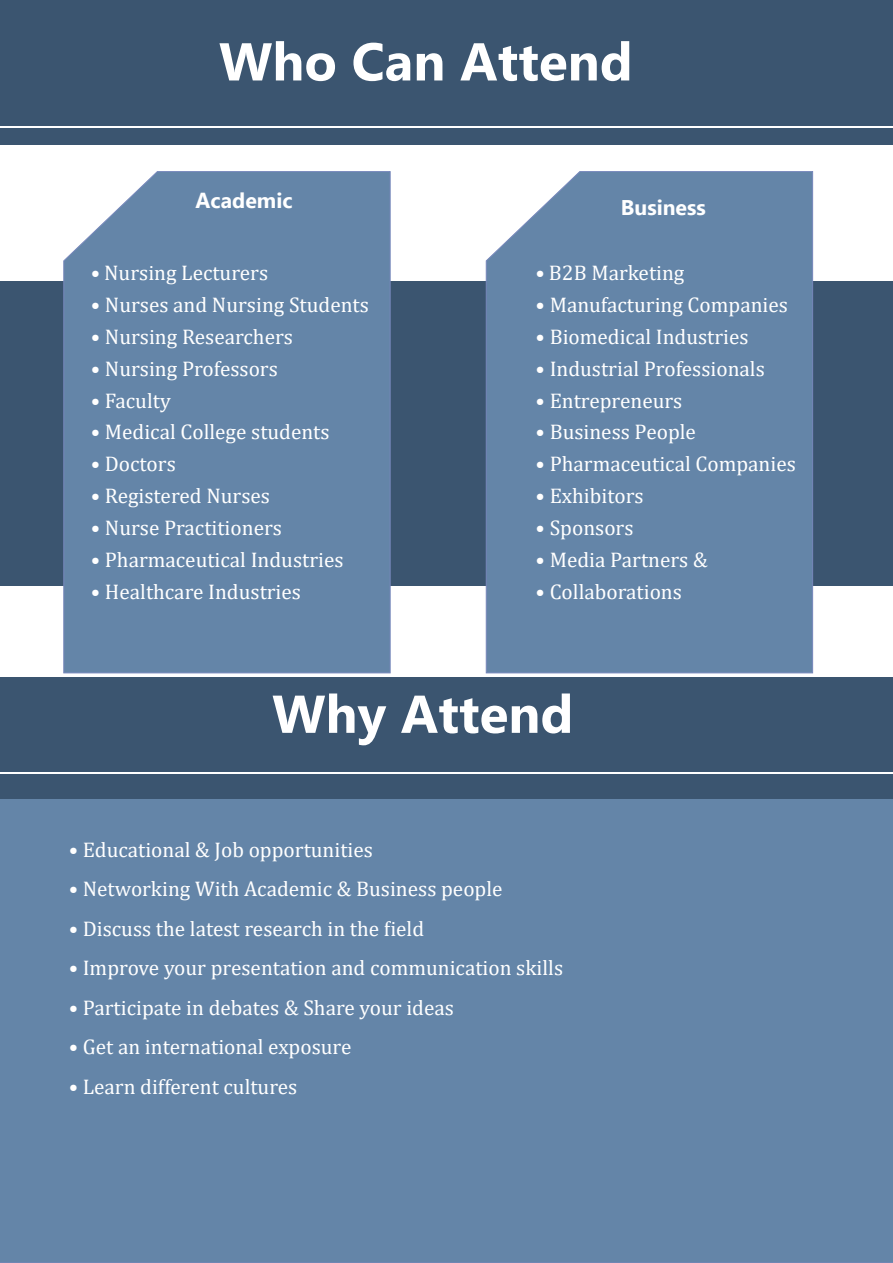
<style>
.page{position:relative;width:893px;height:1263px;background:#fff}
.page>*{position:absolute;margin:0;border:0;box-sizing:border-box;transform-origin:0 0}
.t1{font:700 53.1px "Ebrima";color:#fff}
.t2{font:21.3px "Cambria";color:#fff}
.t3{font:700 21.3px "Ebrima";color:#fff}
</style>
<div class="page">
<div style="left:0;top:282px;width:893px;height:304px;background:#3b5570"></div>
<div style="left:0;top:799px;width:893px;height:464px;background:#6485a8"></div>
<div style="left:0;top:0;width:893px;height:144px;background:#3b5570"></div>
<hr style="left:0;top:126px;width:893px;height:2px;background:#fff">
<div style="left:64px;top:171px;width:326px;height:502px;background:#6485a8"></div>
<div style="left:486px;top:171px;width:327px;height:502px;background:#6485a8"></div>
<div style="left:0;top:677px;width:893px;height:122px;background:#3b5570"></div>
<hr style="left:0;top:772px;width:893px;height:2px;background:#fff">
<h1 class="t1" style="left:219px;top:20px;width:415px">Who Can Attend</h1>
<p class="t3" style="left:196px;top:184px;width:98px">Academic</p>
<p class="t3" style="left:621px;top:191px;width:86px">Business</p>
<p class="t2" style="left:91px;top:260px;width:179px">• Nursing Lecturers</p>
<p class="t2" style="left:91px;top:292px;width:280px">• Nurses and Nursing Students</p>
<p class="t2" style="left:91px;top:324px;width:204px">• Nursing Researchers</p>
<p class="t2" style="left:91px;top:356px;width:189px">• Nursing Professors</p>
<p class="t2" style="left:91px;top:388px;width:81px">• Faculty</p>
<p class="t2" style="left:91px;top:420px;width:240px">• Medical College students</p>
<p class="t2" style="left:91px;top:451px;width:87px">• Doctors</p>
<p class="t2" style="left:91px;top:483px;width:181px">• Registered Nurses</p>
<p class="t2" style="left:91px;top:515px;width:193px">• Nurse Practitioners</p>
<p class="t2" style="left:91px;top:547px;width:254px">• Pharmaceutical Industries</p>
<p class="t2" style="left:91px;top:579px;width:212px">• Healthcare Industries</p>
<p class="t2" style="left:536px;top:260px;width:150px">• B2B Marketing</p>
<p class="t2" style="left:536px;top:292px;width:254px">• Manufacturing Companies</p>
<p class="t2" style="left:536px;top:324px;width:215px">• Biomedical Industries</p>
<p class="t2" style="left:536px;top:356px;width:231px">• Industrial Professionals</p>
<p class="t2" style="left:536px;top:388px;width:148px">• Entrepreneurs</p>
<p class="t2" style="left:536px;top:420px;width:162px">• Business People</p>
<p class="t2" style="left:536px;top:451px;width:262px">• Pharmaceutical Companies</p>
<p class="t2" style="left:536px;top:483px;width:110px">• Exhibitors</p>
<p class="t2" style="left:536px;top:515px;width:99px">• Sponsors</p>
<p class="t2" style="left:536px;top:547px;width:174px">• Media Partners &amp;</p>
<p class="t2" style="left:536px;top:579px;width:148px">• Collaborations</p>
<h1 class="t1" style="left:272px;top:672px;width:303px">Why Attend</h1>
<p class="t2" style="left:69px;top:837px;width:306px">• Educational &amp; Job opportunities</p>
<p class="t2" style="left:69px;top:876px;width:435px">• Networking With Academic &amp; Business people</p>
<p class="t2" style="left:69px;top:916px;width:357px">• Discuss the latest research in the field</p>
<p class="t2" style="left:69px;top:955px;width:496px">• Improve your presentation and communication skills</p>
<p class="t2" style="left:69px;top:995px;width:387px">• Participate in debates &amp; Share your ideas</p>
<p class="t2" style="left:69px;top:1034px;width:284px">• Get an international exposure</p>
<p class="t2" style="left:69px;top:1074px;width:230px">• Learn different cultures</p>
</div>
